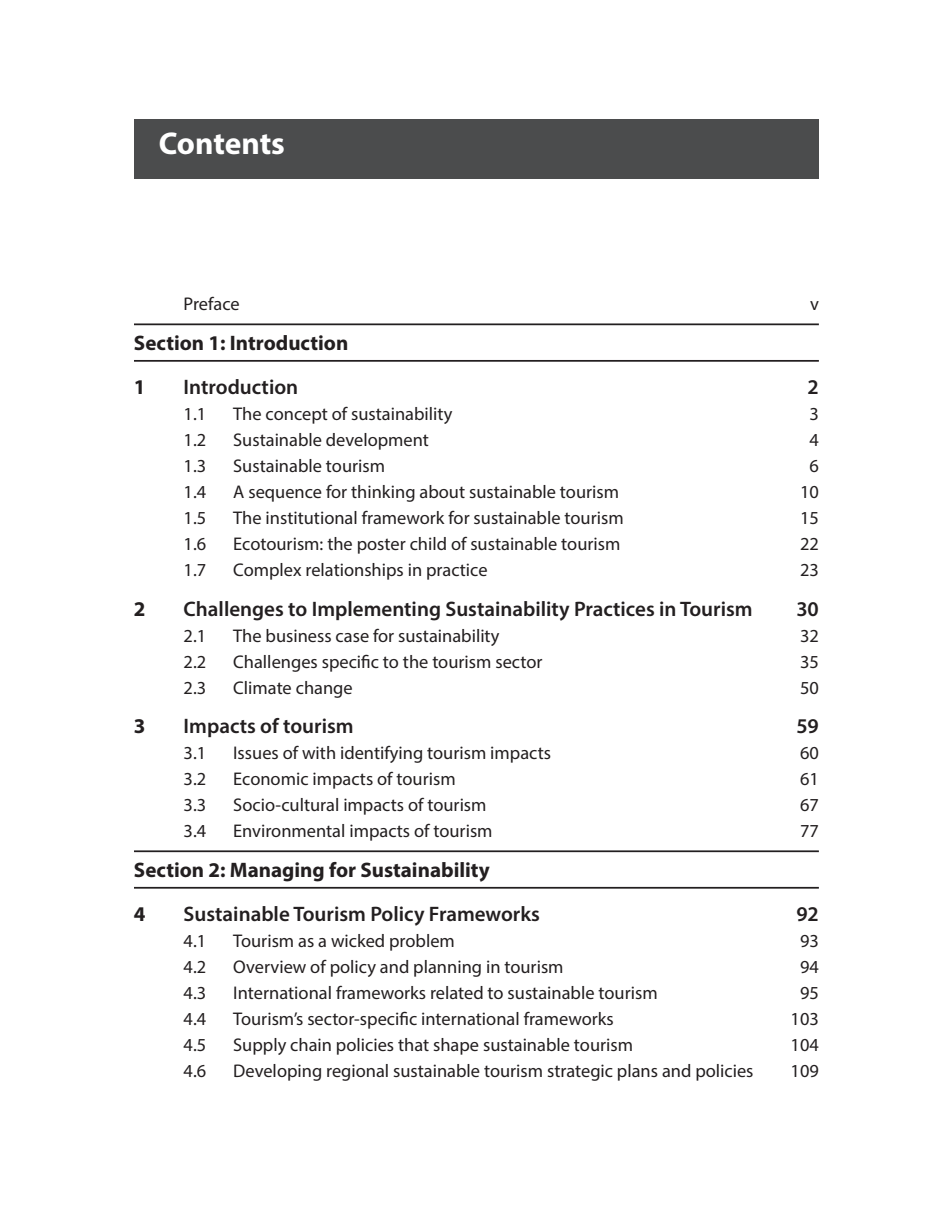
<style>
.page{position:relative;width:938px;height:1221px;background:#fff}
.page>*{position:absolute;margin:0;border:0;box-sizing:border-box;transform-origin:0 0}
.Summaryhead{font:700 31.5px "Myriad Pro";letter-spacing:-.005em;color:#fff}
.ContentsEntry{font:600 21px "Myriad Pro";color:#231f20}
.Section{font:700 21px "Myriad Pro";color:#231f20}
.ContentsEntry-2{font:700 21px "Myriad Pro";color:#231f20}
.ContentsSubEntry{font:18.38px "Myriad Pro";color:#231f20}
</style>
<div class="page">
<div style="left:134px;top:119px;width:685px;height:60px;background:#4b4c4d"></div>
<hr style="left:134px;top:323px;width:685px;height:2px;background:#231f20">
<hr style="left:134px;top:360px;width:685px;height:2px;background:#231f20">
<hr style="left:134px;top:850px;width:685px;height:2px;background:#231f20">
<hr style="left:134px;top:886px;width:685px;height:2px;background:#231f20">
<p class="Summaryhead" style="left:159px;top:123px;width:128px">Contents</p>
<p class="ContentsSubEntry" style="left:184px;top:292px;width:58px">Preface</p>
<p class="ContentsSubEntry" style="left:810px;top:292px;width:10px">v</p>
<p class="Section" style="left:134px;top:329px;width:216px">Section 1: Introduction</p>
<p class="ContentsEntry-2" style="left:134px;top:373px;width:13px">1</p>
<p class="ContentsEntry" style="left:184px;top:374px;width:116px">Introduction</p>
<p class="ContentsEntry" style="left:807px;top:374px;width:13px">2</p>
<p class="ContentsSubEntry" style="left:184px;top:403px;width:24px">1.1</p>
<p class="ContentsSubEntry" style="left:233px;top:403px;width:221px">The concept of sustainability</p>
<p class="ContentsSubEntry" style="left:809px;top:403px;width:11px">3</p>
<p class="ContentsSubEntry" style="left:184px;top:429px;width:24px">1.2</p>
<p class="ContentsSubEntry" style="left:233px;top:429px;width:197px">Sustainable development</p>
<p class="ContentsSubEntry" style="left:809px;top:429px;width:11px">4</p>
<p class="ContentsSubEntry" style="left:184px;top:455px;width:24px">1.3</p>
<p class="ContentsSubEntry" style="left:233px;top:455px;width:153px">Sustainable tourism</p>
<p class="ContentsSubEntry" style="left:809px;top:455px;width:11px">6</p>
<p class="ContentsSubEntry" style="left:184px;top:481px;width:24px">1.4</p>
<p class="ContentsSubEntry" style="left:233px;top:481px;width:387px">A sequence for thinking about sustainable tourism</p>
<p class="ContentsSubEntry" style="left:800px;top:481px;width:20px">10</p>
<p class="ContentsSubEntry" style="left:184px;top:507px;width:24px">1.5</p>
<p class="ContentsSubEntry" style="left:233px;top:507px;width:392px">The institutional framework for sustainable tourism</p>
<p class="ContentsSubEntry" style="left:800px;top:507px;width:20px">15</p>
<p class="ContentsSubEntry" style="left:184px;top:532px;width:24px">1.6</p>
<p class="ContentsSubEntry" style="left:233px;top:532px;width:389px">Ecotourism: the poster child of sustainable tourism</p>
<p class="ContentsSubEntry" style="left:800px;top:532px;width:20px">22</p>
<p class="ContentsSubEntry" style="left:184px;top:558px;width:24px">1.7</p>
<p class="ContentsSubEntry" style="left:233px;top:558px;width:256px">Complex relationships in practice</p>
<p class="ContentsSubEntry" style="left:800px;top:558px;width:20px">23</p>
<p class="ContentsEntry-2" style="left:134px;top:595px;width:13px">2</p>
<p class="ContentsEntry" style="left:184px;top:595px;width:570px">Challenges to Implementing Sustainability Practices in Tourism</p>
<p class="ContentsEntry" style="left:796px;top:595px;width:24px">30</p>
<p class="ContentsSubEntry" style="left:184px;top:624px;width:24px">2.1</p>
<p class="ContentsSubEntry" style="left:233px;top:624px;width:268px">The business case for sustainability</p>
<p class="ContentsSubEntry" style="left:800px;top:624px;width:20px">32</p>
<p class="ContentsSubEntry" style="left:184px;top:650px;width:24px">2.2</p>
<p class="ContentsSubEntry" style="left:233px;top:650px;width:311px">Challenges specific to the tourism sector</p>
<p class="ContentsSubEntry" style="left:800px;top:650px;width:20px">35</p>
<p class="ContentsSubEntry" style="left:184px;top:676px;width:24px">2.3</p>
<p class="ContentsSubEntry" style="left:233px;top:676px;width:121px">Climate change</p>
<p class="ContentsSubEntry" style="left:800px;top:676px;width:20px">50</p>
<p class="ContentsEntry-2" style="left:134px;top:712px;width:13px">3</p>
<p class="ContentsEntry" style="left:184px;top:712px;width:171px">Impacts of tourism</p>
<p class="ContentsEntry" style="left:796px;top:712px;width:24px">59</p>
<p class="ContentsSubEntry" style="left:184px;top:741px;width:24px">3.1</p>
<p class="ContentsSubEntry" style="left:233px;top:741px;width:319px">Issues of with identifying tourism impacts</p>
<p class="ContentsSubEntry" style="left:800px;top:741px;width:20px">60</p>
<p class="ContentsSubEntry" style="left:184px;top:767px;width:24px">3.2</p>
<p class="ContentsSubEntry" style="left:233px;top:767px;width:224px">Economic impacts of tourism</p>
<p class="ContentsSubEntry" style="left:800px;top:767px;width:20px">61</p>
<p class="ContentsSubEntry" style="left:184px;top:793px;width:24px">3.3</p>
<p class="ContentsSubEntry" style="left:233px;top:793px;width:255px">Socio-cultural impacts of tourism</p>
<p class="ContentsSubEntry" style="left:800px;top:793px;width:20px">67</p>
<p class="ContentsSubEntry" style="left:184px;top:819px;width:24px">3.4</p>
<p class="ContentsSubEntry" style="left:233px;top:819px;width:261px">Environmental impacts of tourism</p>
<p class="ContentsSubEntry" style="left:800px;top:819px;width:20px">77</p>
<p class="Section" style="left:134px;top:856px;width:357px">Section 2: Managing for Sustainability</p>
<p class="ContentsEntry-2" style="left:134px;top:900px;width:13px">4</p>
<p class="ContentsEntry" style="left:184px;top:900px;width:358px">Sustainable Tourism Policy Frameworks</p>
<p class="ContentsEntry" style="left:796px;top:900px;width:24px">92</p>
<p class="ContentsSubEntry" style="left:184px;top:929px;width:24px">4.1</p>
<p class="ContentsSubEntry" style="left:233px;top:929px;width:223px">Tourism as a wicked problem</p>
<p class="ContentsSubEntry" style="left:800px;top:929px;width:20px">93</p>
<p class="ContentsSubEntry" style="left:184px;top:955px;width:24px">4.2</p>
<p class="ContentsSubEntry" style="left:233px;top:955px;width:332px">Overview of policy and planning in tourism</p>
<p class="ContentsSubEntry" style="left:800px;top:955px;width:20px">94</p>
<p class="ContentsSubEntry" style="left:184px;top:981px;width:24px">4.3</p>
<p class="ContentsSubEntry" style="left:233px;top:981px;width:426px">International frameworks related to sustainable tourism</p>
<p class="ContentsSubEntry" style="left:800px;top:981px;width:20px">95</p>
<p class="ContentsSubEntry" style="left:184px;top:1007px;width:24px">4.4</p>
<p class="ContentsSubEntry" style="left:233px;top:1007px;width:382px">Tourism’s sector-specific international frameworks</p>
<p class="ContentsSubEntry" style="left:790px;top:1007px;width:30px">103</p>
<p class="ContentsSubEntry" style="left:184px;top:1033px;width:24px">4.5</p>
<p class="ContentsSubEntry" style="left:233px;top:1033px;width:401px">Supply chain policies that shape sustainable tourism</p>
<p class="ContentsSubEntry" style="left:790px;top:1033px;width:30px">104</p>
<p class="ContentsSubEntry" style="left:184px;top:1059px;width:24px">4.6</p>
<p class="ContentsSubEntry" style="left:233px;top:1059px;width:522px">Developing regional sustainable tourism strategic plans and policies</p>
<p class="ContentsSubEntry" style="left:790px;top:1059px;width:30px">109</p>
</div>
